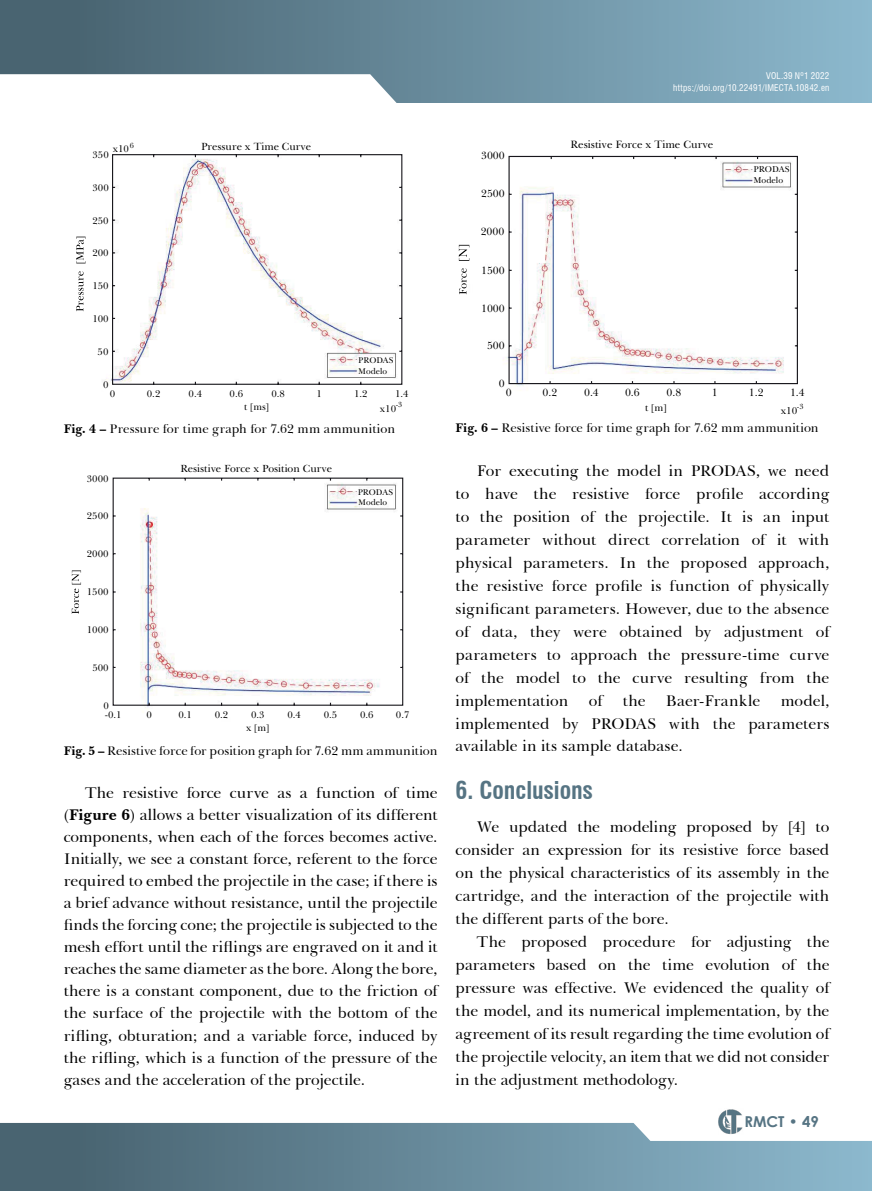
<style>
.page{position:relative;width:872px;height:1191px;background:#fff}
.page>*{position:absolute;margin:0;border:0;box-sizing:border-box;transform-origin:0 0}
.t1{font:700 condensed 24px "Swiss 721 BT";letter-spacing:-.005em;color:#567483}
.t2{font:15.75px/23px "Baskerville BT";color:#000;text-align:justify}
.t3{font:700 15px "Century Gothic";color:#567483}
.t4{font:12.75px "Baskerville BT";color:#000}
.t5{font:10.95px "Baskerville BT";color:#000}
.t6{font:10.8px "Baskerville BT";color:#000}
.t7{font:10.65px "Baskerville BT";color:#000}
.t8{font:10.05px "Baskerville BT";color:#000}
.t9{font:9.9px/14.7px "Baskerville BT";color:#000}
.t10{font:condensed 9px/12px "Swiss 721 BT";letter-spacing:.03em;color:#fff;text-align:right}
.t11{font:8.7px/11.4px "Baskerville BT";color:#000}
.t12{font:8.55px/11.1px "Baskerville BT";color:#000}
.t13{font:7.65px "Baskerville BT";color:#000}
.s1{font-weight:700}
</style>
<div class="page">
<div style="left:0;top:0;width:872px;height:102px;background:linear-gradient(to right,#445d6a,#8cb8cd)"></div>
<hr style="left:0;top:0;width:1px;height:102px;background:#496471">
<svg style="left:0;top:1123px;width:872px;height:68px;background:#658898"></svg>
<svg style="left:629px;top:1123px;width:243px;height:18px"></svg>
<svg style="left:0;top:74px;width:406px;height:29px"></svg>
<img style="left:718px;top:1109px;width:25px;height:25px">
<svg style="left:111px;top:154px;width:292px;height:231px"></svg>
<svg style="left:76px;top:237px;width:10px;height:26px"></svg>
<svg style="left:76px;top:271px;width:8px;height:40px"></svg>
<svg style="left:112px;top:477px;width:292px;height:229px"></svg>
<svg style="left:72px;top:570px;width:9px;height:44px"></svg>
<svg style="left:459px;top:245px;width:10px;height:16px"></svg>
<svg style="left:459px;top:268px;width:7px;height:26px"></svg>
<svg style="left:508px;top:155px;width:290px;height:230px"></svg>
<p class="t10" style="left:673px;top:70px;width:158px">VOL.39 Nº1 2022 https://doi.org/10.22491/IMECTA.10842.en</p>
<p class="t13" style="left:130px;top:140px;width:6px">6</p>
<p class="t9" style="left:113px;top:141px;width:18px">x10</p>
<p class="t9" style="left:92px;top:147px;width:18px">350</p>
<p class="t9" style="left:92px;top:180px;width:18px">300</p>
<p class="t9" style="left:92px;top:213px;width:18px">250</p>
<p class="t9" style="left:92px;top:245px;width:18px">200</p>
<p class="t9" style="left:92px;top:278px;width:18px">150</p>
<p class="t9" style="left:92px;top:311px;width:18px">100</p>
<p class="t9" style="left:98px;top:344px;width:12px">50</p>
<p class="t9" style="left:103px;top:377px;width:7px">0</p>
<p class="t7" style="left:201px;top:139px;width:111px">Pressure x Time Curve</p>
<p class="t12" style="left:358px;top:354px;width:37px">PRODAS<br>Modelo</p>
<p class="t9" style="left:110px;top:386px;width:7px">0</p>
<p class="t9" style="left:147px;top:386px;width:15px">0.2</p>
<p class="t9" style="left:189px;top:386px;width:15px">0.4</p>
<p class="t9" style="left:229px;top:386px;width:15px">0.6</p>
<p class="t9" style="left:271px;top:386px;width:15px">0.8</p>
<p class="t9" style="left:316px;top:386px;width:7px">1</p>
<p class="t9" style="left:354px;top:386px;width:15px">1.2</p>
<p class="t9" style="left:380px;top:386px;width:30px;text-indent:15px">1.4 x10</p>
<p class="t13" style="left:396px;top:399px;width:8px">-3</p>
<p class="t9" style="left:244px;top:399px;width:26px">t [ms]</p>
<p class="t4" style="left:64px;top:420px;width:333px"><span class="s1">Fig. 4 –</span> Pressure for time graph for 7.62 mm ammunition</p>
<p class="t7" style="left:180px;top:461px;width:153px">Resistive Force x Position Curve</p>
<p class="t12" style="left:358px;top:487px;width:37px;line-height:10.1px">PRODAS<br>Modelo</p>
<p class="t9" style="left:87px;top:470px;width:23px">3000</p>
<p class="t9" style="left:87px;top:508px;width:23px">2500</p>
<p class="t9" style="left:87px;top:546px;width:23px">2000</p>
<p class="t9" style="left:87px;top:584px;width:23px">1500</p>
<p class="t9" style="left:87px;top:622px;width:23px">1000</p>
<p class="t9" style="left:92px;top:660px;width:18px">500</p>
<p class="t9" style="left:103px;top:697px;width:7px">0</p>
<p class="t9" style="left:287px;top:707px;width:15px">0.4</p>
<p class="t9" style="left:324px;top:707px;width:15px">0.5</p>
<p class="t9" style="left:360px;top:707px;width:15px">0.6</p>
<p class="t9" style="left:396px;top:707px;width:15px">0.7</p>
<p class="t4" style="left:64px;top:741px;width:375px"><span class="s1">Fig. 5 –</span> Resistive force for position graph for 7.62 mm ammunition</p>
<p class="t2" style="left:64px;top:781px;width:375px;line-height:22px;text-indent:21px">The resistive force curve as a function of time (<span class="s1">Figure 6</span>) allows a better visualization of its different components, when each of the forces becomes active.<br>Initially, we see a constant force, referent to the force required to embed the projectile in the case; if there is a brief advance without resistance, until the projectile finds the forcing cone; the projectile is subjected to the mesh effort until the riflings are engraved on it and it reaches the same diameter as the bore. Along the bore, there is a constant component, due to the friction of the surface of the projectile with the bottom of the rifling, obturation; and a variable force, induced by the rifling, which is a function of the pressure of the gases and the acceleration of the projectile.</p>
<p class="t9" style="left:105px;top:707px;width:18px">-0.1</p>
<p class="t9" style="left:146px;top:707px;width:7px">0</p>
<p class="t9" style="left:178px;top:707px;width:15px">0.1</p>
<p class="t9" style="left:215px;top:707px;width:15px">0.2</p>
<p class="t9" style="left:251px;top:707px;width:15px">0.3</p>
<p class="t9" style="left:246px;top:720px;width:25px">x [m]</p>
<p class="t6" style="left:481px;top:148px;width:25px">3000</p>
<p class="t6" style="left:481px;top:185px;width:25px">2500</p>
<p class="t6" style="left:480px;top:224px;width:25px">2000</p>
<p class="t6" style="left:481px;top:263px;width:25px">1500</p>
<p class="t6" style="left:481px;top:301px;width:25px">1000</p>
<p class="t5" style="left:570px;top:137px;width:144px">Resistive Force x Time Curve</p>
<p class="t11" style="left:753px;top:163px;width:38px">PRODAS<br>Modelo</p>
<p class="t6" style="left:487px;top:337px;width:19px">500</p>
<p class="t6" style="left:499px;top:376px;width:7px">0</p>
<p class="t6" style="left:506px;top:385px;width:7px">0</p>
<p class="t6" style="left:542px;top:385px;width:16px">0.2</p>
<p class="t6" style="left:584px;top:385px;width:16px">0.4</p>
<p class="t6" style="left:625px;top:385px;width:16px">0.6</p>
<p class="t6" style="left:666px;top:385px;width:16px">0.8</p>
<p class="t6" style="left:712px;top:385px;width:7px">1</p>
<p class="t6" style="left:749px;top:385px;width:16px">1.2</p>
<p class="t6" style="left:790px;top:385px;width:16px">1.4</p>
<p class="t8" style="left:780px;top:403px;width:18px">x10</p>
<p class="t13" style="left:797px;top:401px;width:8px">-3</p>
<p class="t4" style="left:455px;top:419px;width:364px"><span class="s1">Fig. 6 –</span> Resistive force for time graph for 7.62 mm ammunition</p>
<p class="t2" style="left:455px;top:459px;width:375px;text-indent:21px">For executing the model in PRODAS, we need to have the resistive force profile according to the position of the projectile. It is an input parameter without direct correlation of it with physical parameters. In the proposed approach, the resistive force profile is function of physically significant parameters. However, due to the absence of data, they were obtained by adjustment of parameters to approach the pressure-time curve of the model to the curve resulting from the implementation</p>
<p class="t8" style="left:645px;top:401px;width:23px">t [m]</p>
<p class="t2" style="left:455px;top:688px;width:375px;text-indent:325px">model, implemented by PRODAS with the parameters available in its sample database.</p>
<h1 class="t1" style="left:455px;top:775px;width:139px">6. Conclusions</h1>
<p class="t2" style="left:455px;top:815px;width:375px;text-indent:21px">We updated the modeling proposed by [4] to consider an expression for its resistive force based on the physical characteristics of its assembly in the cartridge, and the interaction of the projectile with the different parts of the bore.</p>
<p class="t2" style="left:455px;top:929px;width:375px;text-indent:21px">The proposed procedure for adjusting the parameters based on the time evolution of the pressure was effective. We evidenced the quality of the model, and its numerical implementation, by the agreement of its result regarding the time evolution of the projectile velocity, an item that we did not consider in the adjustment methodology.</p>
<p class="t2" style="left:589px;top:688px;width:15px">of</p>
<p class="t2" style="left:623px;top:688px;width:24px">the</p>
<p class="t2" style="left:666px;top:688px;width:96px">Baer-Frankle</p>
<p class="t3" style="left:744px;top:1110px;width:76px">RMCT • 49</p>
</div>
